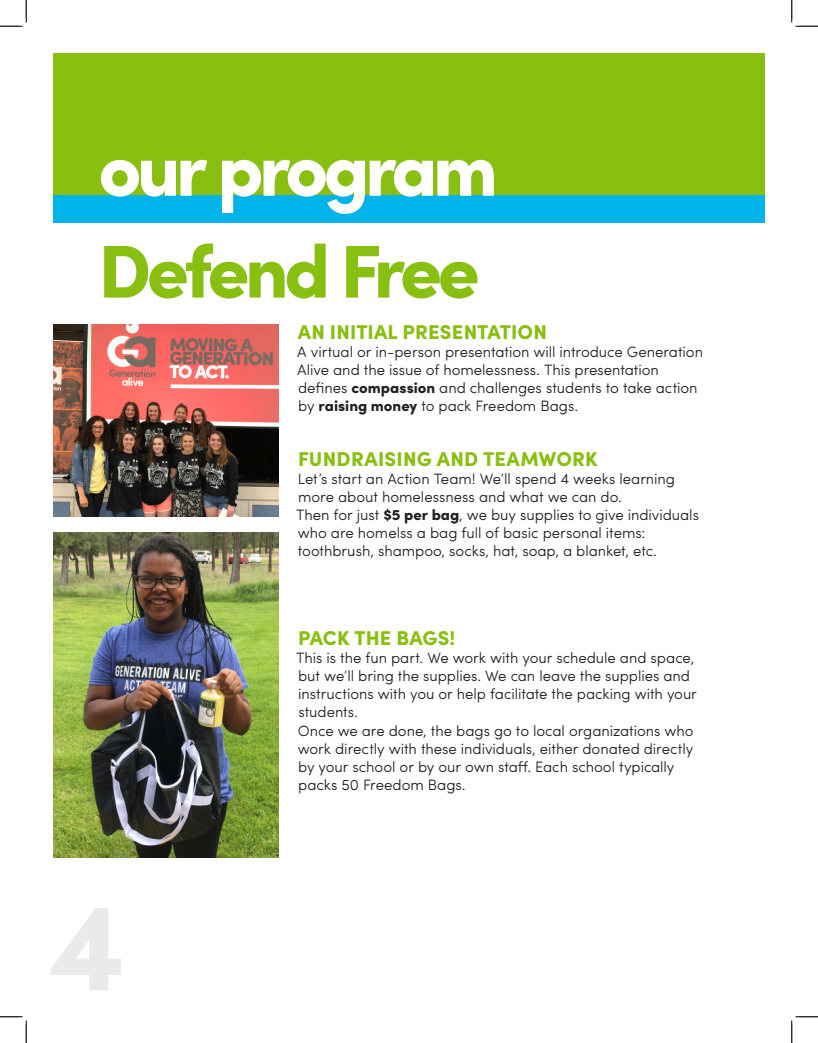
<style>
.page{position:relative;width:818px;height:1043px;background:#fff}
.page>*{position:absolute;margin:0;border:0;box-sizing:border-box;transform-origin:0 0}
.t1{font:900 125px "Sofia Pro";color:#eaeaea}
.main_header{font:900 75px "Sofia Pro";letter-spacing:-.065em;color:#88bf11}
.main_header-2{font:900 75px "Sofia Pro";letter-spacing:-.065em;color:#fff}
.subheader{font:900 20px "Sofia Pro";letter-spacing:.01em;color:#88bf11}
.t2{font:300 15px/18px "Sofia Pro";letter-spacing:-.005em;color:#231f20}
.s1{font-weight:900}
</style>
<div class="page">
<img style="left:53px;top:324px;width:225px;height:192px">
<img style="left:53px;top:532px;width:225px;height:325px">
<div style="left:53px;top:53px;width:711px;height:143px;background:#88bf11"></div>
<div style="left:53px;top:196px;width:711px;height:26px;background:#00b3e8"></div>
<svg style="left:0;top:0;width:27px;height:27px"></svg>
<svg style="left:0;top:1016px;width:27px;height:26px"></svg>
<svg style="left:791px;top:0;width:27px;height:27px"></svg>
<svg style="left:791px;top:1016px;width:27px;height:26px"></svg>
<p class="main_header-2" style="left:98px;top:110px;width:401px">our program</p>
<p class="main_header" style="left:98px;top:212px;width:383px">Defend Free</p>
<p class="subheader" style="left:298px;top:316px;width:250px">AN INITIAL PRESENTATION</p>
<p class="t2" style="left:297px;top:342px;width:407px">A virtual or in-person presentation will introduce Generation Alive and the issue of homelessness. This presentation defines <span class="s1">compassion</span> and challenges students to take action by <span class="s1">raising money</span> to pack Freedom Bags.</p>
<p class="subheader" style="left:298px;top:443px;width:301px">FUNDRAISING AND TEAMWORK</p>
<p class="t2" style="left:298px;top:468px;width:379px">Let’s start an Action Team! We’ll spend 4 weeks learning more about homelessness and what we can do.</p>
<p class="t2" style="left:296px;top:504px;width:404px">Then for just <span class="s1">$5 per bag</span>, we buy supplies to give individuals who are homelss a bag full of basic personal items: toothbrush, shampoo, socks, hat, soap, a blanket, etc.</p>
<h1 class="t1" style="left:49px;top:848px;width:78px">4</h1>
<p class="subheader" style="left:298px;top:622px;width:159px">PACK THE BAGS!</p>
<p class="t2" style="left:296px;top:648px;width:402px">This is the fun part. We work with your schedule and space, but we’ll bring the supplies. We can leave the supplies and instructions with you or help facilitate the packing with your students.</p>
<p class="t2" style="left:298px;top:720px;width:397px">Once we are done, the bags go to local organizations who work directly with these individuals, either donated directly by your school or by our own staff. Each school typically packs 50 Freedom Bags.</p>
</div>
